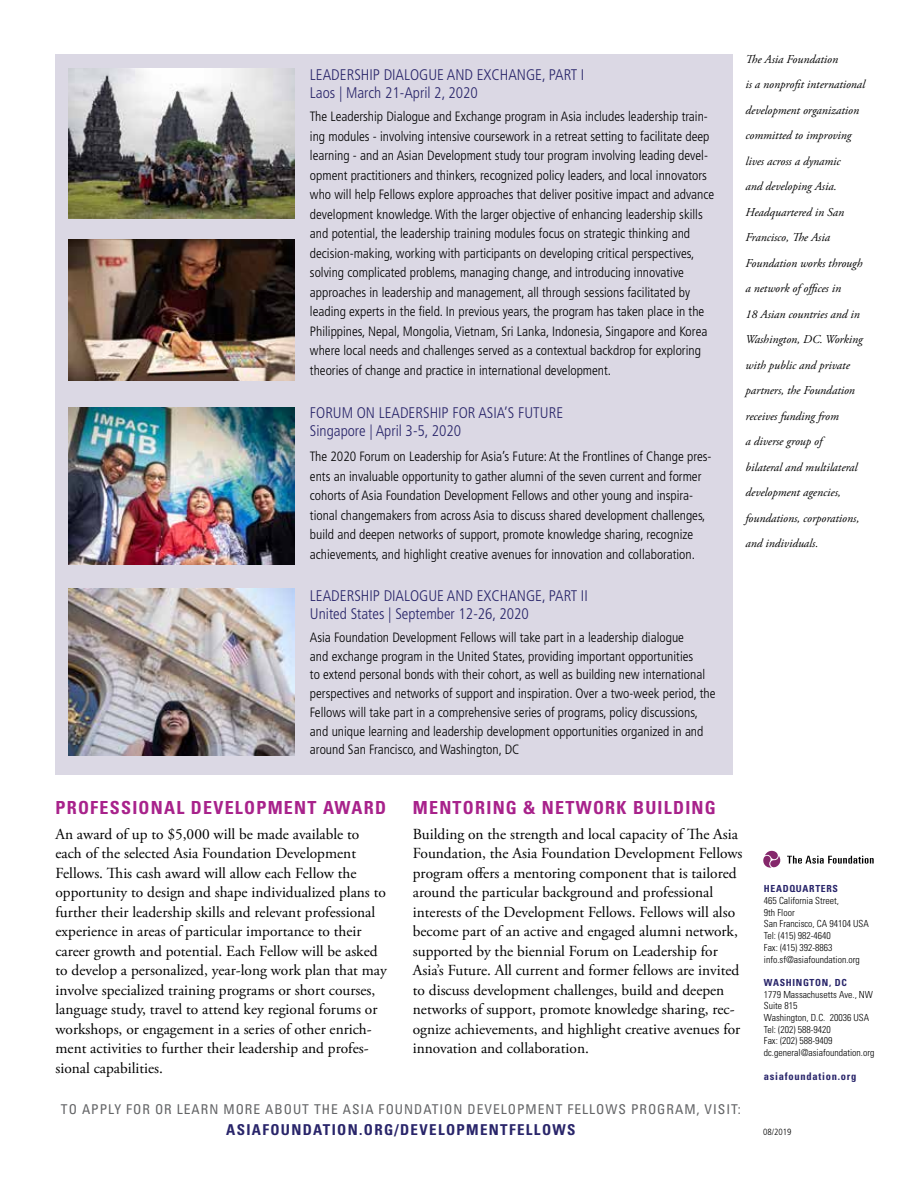
<style>
.page{position:relative;width:918px;height:1188px;background:#fff}
.page>*{position:absolute;margin:0;border:0;box-sizing:border-box;transform-origin:0 0}
.t1{font:700 condensed 18px "Univers LT Std";letter-spacing:.07em;color:#a8228b}
.t2{font:15.3px/19.5px "Adobe Garamond Pro";color:#000}
.t3{font:300 condensed 15.3px/18px "Frutiger LT Std";color:#29256a}
.t4{font:700 condensed 15px "Univers LT Std";letter-spacing:.09em;color:#29256a}
.t5{font:300 condensed 13.5px/19.5px "Frutiger LT Std";color:#000}
.t6{font:condensed 13.5px "Univers LT Std";letter-spacing:.075em;color:#636466}
.t7{font:italic 12px/25.5px "Adobe Garamond Pro";color:#000}
.t8{font:700 condensed 10.5px "Univers LT Std";letter-spacing:.07em;color:#29256a}
.t9{font:300 condensed 9.75px/11.7px "Univers LT Std";color:#000}
.t10{font:700 condensed 9.75px "Univers LT Std";letter-spacing:.07em;color:#29256a}
.t11{font:300 condensed 9px "Frutiger LT Std";color:#000}
</style>
<div class="page">
<div style="left:56px;top:54px;width:677px;height:720px;background:#dbd8e4"></div>
<svg style="left:763px;top:851px;width:111px;height:17px"></svg>
<img style="left:68px;top:240px;width:227px;height:141px">
<img style="left:68px;top:68px;width:227px;height:150px">
<img style="left:68px;top:589px;width:227px;height:166px">
<img style="left:68px;top:407px;width:227px;height:157px">
<p class="t3" style="left:310px;top:66px;width:276px">LEADERSHIP DIALOGUE AND EXCHANGE, PART I<br>Laos | March 21-April 2, 2020</p>
<p class="t5" style="left:310px;top:107px;width:406px">The Leadership Dialogue and Exchange program in Asia includes leadership train&shy;ing modules - involving intensive coursework in a retreat setting to facilitate deep learning - and an Asian Development study tour program involving leading devel&shy;opment practitioners and thinkers, recognized policy leaders, and local innovators who will help Fellows explore approaches that deliver positive impact and advance development knowledge. With the larger objective of enhancing leadership skills and potential, the leadership training modules focus on strategic thinking and decision-making, working with participants on developing critical perspectives, solving complicated problems, managing change, and introducing innovative approaches in leadership and management, all through sessions facilitated by leading experts in the field. In previous years, the program has taken place in the Philippines, Nepal, Mongolia, Vietnam, Sri Lanka, Indonesia, Singapore and Korea where local needs and challenges served as a contextual backdrop for exploring theories of change and practice in international development.</p>
<p class="t3" style="left:310px;top:404px;width:255px">FORUM ON LEADERSHIP FOR ASIA’S FUTURE<br>Singapore | April 3-5, 2020</p>
<p class="t5" style="left:310px;top:447px;width:403px">The 2020 Forum on Leadership for Asia’s Future: At the Frontlines of Change pres&shy;ents an invaluable opportunity to gather alumni of the seven current and former cohorts of Asia Foundation Development Fellows and other young and inspira&shy;tional changemakers from across Asia to discuss shared development challenges, build and deepen networks of support, promote knowledge sharing, recognize achievements, and highlight creative avenues for innovation and collaboration.</p>
<p class="t3" style="left:310px;top:586px;width:279px">LEADERSHIP DIALOGUE AND EXCHANGE, PART II<br>United States | September 12-26, 2020</p>
<p class="t5" style="left:310px;top:628px;width:407px;line-height:18.8px">Asia Foundation Development Fellows will take part in a leadership dialogue<br>and exchange program in the United States, providing important opportunities<br>to extend personal bonds with their cohort, as well as building new international perspectives and networks of support and inspiration. Over a two-week period, the Fellows will take part in a comprehensive series of programs, policy discussions, and unique learning and leadership development opportunities organized in and around San Francisco, and Washington, DC</p>
<p class="t7" style="left:746px;top:46px;width:121px">The Asia Foundation<br>is a nonprofit international development organization committed to improving lives across a dynamic<br>and developing Asia.<br>Headquartered in San<br>Francisco, The Asia<br>Foundation works through a network of offices in<br>18 Asian countries and in<br>Washington, DC. Working with public and private partners, the Foundation receives funding from<br>a diverse group of<br>bilateral and multilateral development agencies, foundations, corporations, and individuals.</p>
<h1 class="t1" style="left:56px;top:796px;width:332px">PROFESSIONAL DEVELOPMENT AWARD</h1>
<p class="t2" style="left:56px;top:825px;width:333px">An award of up to $5,000 will be made available to each of the selected Asia Foundation Development Fellows. This cash award will allow each Fellow the opportunity to design and shape individualized plans to further their leadership skills and relevant professional experience in areas of particular importance to their career growth and potential. Each Fellow will be asked to develop a personalized, year-long work plan that may involve specialized training programs or short courses, language study, travel to attend key regional forums or workshops, or engagement in a series of other enrich&shy;ment activities to further their leadership and profes&shy;sional capabilities.</p>
<h1 class="t1" style="left:413px;top:796px;width:305px">MENTORING &amp; NETWORK BUILDING</h1>
<p class="t2" style="left:413px;top:825px;width:331px">Building on the strength and local capacity of The Asia Foundation, the Asia Foundation Development Fellows program offers a mentoring component that is tailored around the particular background and professional interests of the Development Fellows. Fellows will also become part of an active and engaged alumni network, supported by the biennial Forum on Leadership for Asia’s Future. All current and former fellows are invited to discuss development challenges, build and deepen networks of support, promote knowledge sharing, rec&shy;ognize achievements, and highlight creative avenues for innovation and collaboration.</p>
<p class="t6" style="left:61px;top:1100px;width:681px">TO APPLY FOR OR LEARN MORE ABOUT THE ASIA FOUNDATION DEVELOPMENT FELLOWS PROGRAM, VISIT:</p>
<p class="t4" style="left:226px;top:1120px;width:351px">ASIAFOUNDATION.ORG/DEVELOPMENTFELLOWS</p>
<p class="t10" style="left:764px;top:883px;width:76px">HEADQUARTERS</p>
<p class="t9" style="left:764px;top:895px;width:107px">465 California Street,<br>9th Floor<br>San Francisco, CA 94104 USA<br>Tel: (415) 982-4640<br>Fax: (415) 392-8863 info.sf@asiafoundation.org</p>
<p class="t10" style="left:764px;top:977px;width:84px">WASHINGTON, DC</p>
<p class="t9" style="left:764px;top:988px;width:112px">1779 Massachusetts Ave., NW<br>Suite 815<br>Washington, D.C. 20036 USA<br>Tel: (202) 588-9420<br>Fax: (202) 588-9409 dc.general@asiafoundation.org</p>
<p class="t8" style="left:764px;top:1070px;width:94px">asiafoundation.org</p>
<p class="t11" style="left:763px;top:1127px;width:30px">08/2019</p>
</div>
